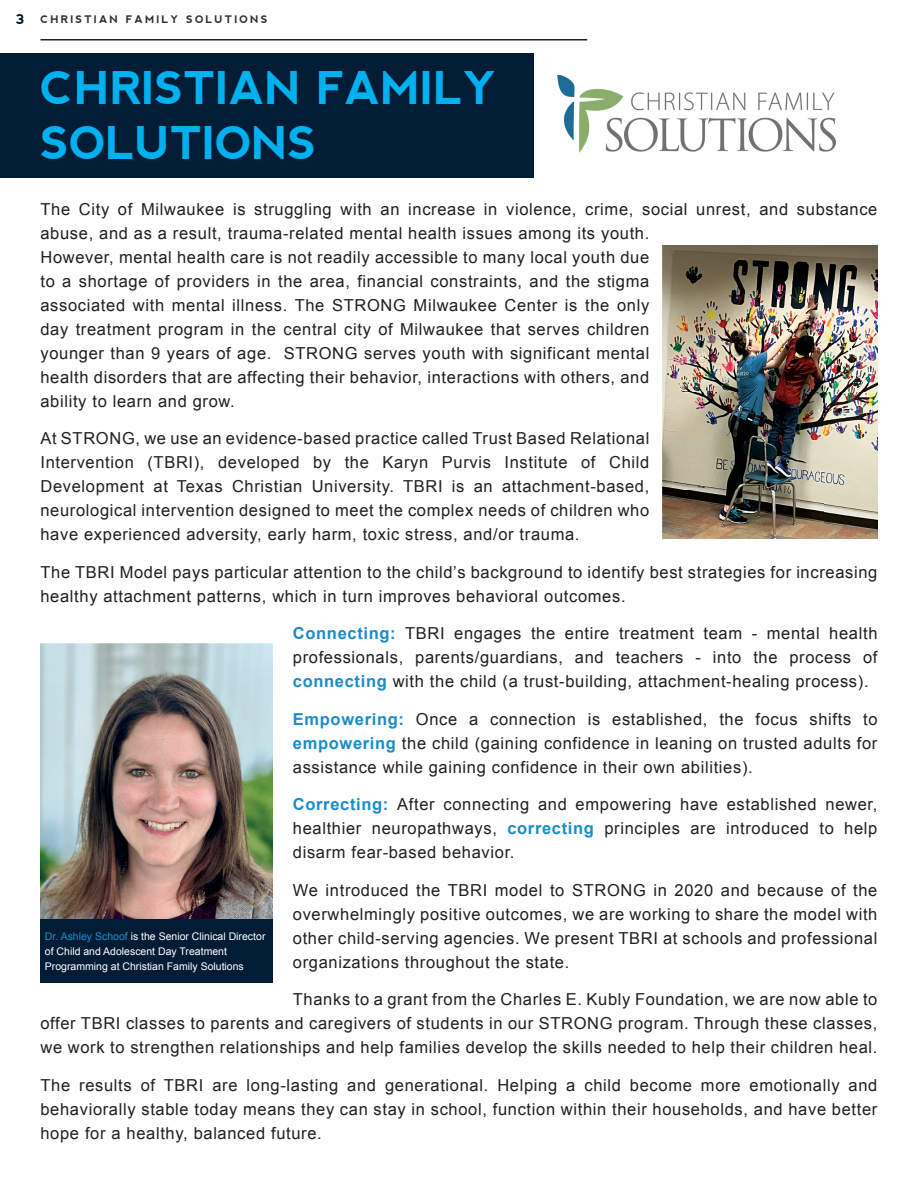
<style>
.page{position:relative;width:918px;height:1188px;background:#fff}
.page>*{position:absolute;margin:0;border:0;box-sizing:border-box;transform-origin:0 0}
.t1{font:700 45px/55.5px "nevis";color:#00b1ef}
.t2{font:16.5px/24px "Arial";letter-spacing:.04em;color:#231f20;text-align:justify}
.t3{font:10.5px/15px "Arial";color:#fff}
.t4{font:700 10.5px "nevis";letter-spacing:.2em;color:#312f30}
.s1{font-size:13.5px;color:#fff}
.s2{font-size:13.5px;color:#00172e}
.s3{font-weight:700;color:#1a8cca}
.s4{color:#1a8cca}
</style>
<div class="page">
<hr style="left:40px;top:39px;width:547px;height:1px;background:#231f20">
<div style="left:0;top:53px;width:533px;height:125px;background:#001d35"></div>
<img style="left:558px;top:75px;width:277px;height:78px">
<img style="left:40px;top:644px;width:233px;height:275px">
<div style="left:40px;top:919px;width:233px;height:64px;background:#001d35"></div>
<img style="left:663px;top:246px;width:215px;height:293px">
<p class="t4" style="left:5px;top:13px;width:264px"><span class="s1">D</span><span class="s2">3</span> CHRISTIAN FAMILY SOLUTIONS</p>
<h1 class="t1" style="left:40px;top:60px;width:458px">CHRISTIAN FAMILY<br>SOLUTIONS</h1>
<p class="t2" style="left:40px;top:197px;width:839px;text-align:left">The City of Milwaukee is struggling with an increase in violence, crime, social unrest, and substance abuse, and as a result, trauma-related mental health issues among its youth.<br>However, mental health care is not readily accessible to many local youth due<br>to a shortage of providers in the area, financial constraints, and the stigma<br>associated with mental illness. The STRONG Milwaukee Center is the only<br>day treatment program in the central city of Milwaukee that serves children<br>younger than 9 years of age. STRONG serves youth with significant mental<br>health disorders that are affecting their behavior, interactions with others, and<br>ability to learn and grow.</p>
<p class="t2" style="left:40px;top:426px;width:610px">At STRONG, we use an evidence-based practice called Trust Based Relational Intervention (TBRI), developed by the Karyn Purvis Institute of Child Development at Texas Christian University. TBRI is an attachment-based, neurological intervention designed to meet the complex needs of children who have experienced adversity, early harm, toxic stress, and/or trauma.</p>
<p class="t2" style="left:40px;top:560px;width:839px">The TBRI Model pays particular attention to the child’s background to identify best strategies for increasing healthy attachment patterns, which in turn improves behavioral outcomes.</p>
<p class="t2" style="left:293px;top:622px;width:586px"><span class="s3">Connecting:</span> TBRI engages the entire treatment team - mental health professionals, parents/guardians, and teachers - into the process of <span class="s3">connecting</span> with the child (a trust-building, attachment-healing process).</p>
<p class="t2" style="left:293px;top:707px;width:586px"><span class="s3">Empowering:</span> Once a connection is established, the focus shifts to <span class="s3">empowering</span> the child (gaining confidence in leaning on trusted adults for assistance while gaining confidence in their own abilities).</p>
<p class="t2" style="left:293px;top:793px;width:586px"><span class="s3">Correcting:</span> After connecting and empowering have established newer, healthier neuropathways, <span class="s3">correcting</span> principles are introduced to help disarm fear-based behavior.</p>
<p class="t2" style="left:293px;top:878px;width:586px">We introduced the TBRI model to STRONG in 2020 and because of the overwhelmingly positive outcomes, we are working to share the model with other child-serving agencies. We present TBRI at schools and professional organizations throughout the state.</p>
<p class="t2" style="left:40px;top:988px;width:839px;text-indent:252px">Thanks to a grant from the Charles E. Kubly Foundation, we are now able to offer TBRI classes to parents and caregivers of students in our STRONG program. Through these classes, we work to strengthen relationships and help families develop the skills needed to help their children heal.</p>
<p class="t2" style="left:40px;top:1073px;width:838px">The results of TBRI are long-lasting and generational. Helping a child become more emotionally and behaviorally stable today means they can stay in school, function within their households, and have better hope for a healthy, balanced future.</p>
<p class="t3" style="left:45px;top:929px;width:222px"><span class="s4">Dr. Ashley Schoof</span> is the Senior Clinical Director of Child and Adolescent Day Treatment<br>Programming at Christian Family Solutions</p>
</div>
